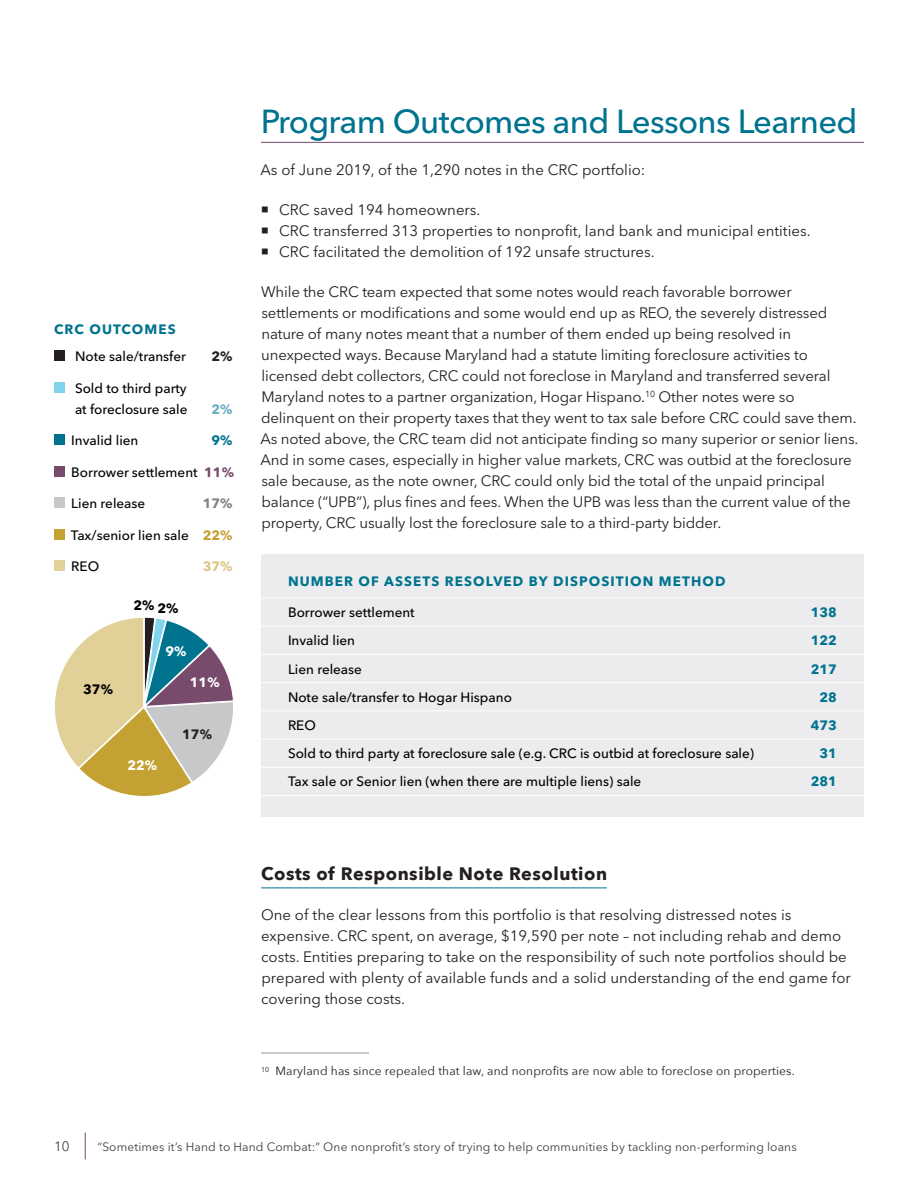
<style>
.page{position:relative;width:918px;height:1188px;background:#fff}
.page>*{position:absolute;margin:0;border:0;box-sizing:border-box;transform-origin:0 0}
.heading1{font:500 33px "Avenir Next LT Pro";letter-spacing:-.02em;color:#00738f}
.heading2{font:700 18px "Avenir Next";letter-spacing:.03em;color:#231f20}
.body{font:15px/21px "Avenir Next LT Pro";letter-spacing:-.01em;color:#231f20}
.table_text{font:500 13.5px/21px "Avenir Next LT Pro";color:#000}
.table_title{font:700 13.5px "Avenir Next LT Pro";letter-spacing:.08em;color:#00738f}
.table_text-2{font:700 13.5px "Avenir Next LT Pro";color:#fff}
.table_text-3{font:700 13.5px "Avenir Next LT Pro";color:#000}
.table_text-4{font:700 13.5px "Avenir Next LT Pro";color:#231f20}
.table_text-5{font:700 13.5px "Avenir Next LT Pro";color:#808285}
.table_text-6{font:700 13.5px "Avenir Next LT Pro";color:#dcc685}
.t1{font:300 13.5px "Avenir Next LT Pro";color:#231f20}
.table_text-7{font:700 13.5px "Avenir Next LT Pro";color:#6aafc3}
.table_text-8{font:700 13.5px "Avenir Next LT Pro";color:#00738f}
.t2{font:12px "Avenir Next LT Pro";letter-spacing:.01em;color:#3e3e3f}
.footnotes{font:12px "Avenir Next";letter-spacing:.01em;color:#231f20}
.s1{font-weight:700;color:#784a6b}
.s2{font-weight:700;color:#c4a133}
</style>
<div class="page">
<svg style="left:85px;top:1132px;width:1px;height:28px"></svg>
<hr style="left:261px;top:142px;width:603px;height:1px;background:#784a6b">
<hr style="left:261px;top:888px;width:346px;height:1px;background:#00738f">
<div style="left:261px;top:554px;width:603px;height:263px;background:#ececee"></div>
<hr style="left:261px;top:598px;width:546px;height:1px;background:#fff">
<hr style="left:807px;top:598px;width:57px;height:1px;background:#fff">
<hr style="left:261px;top:626px;width:546px;height:1px;background:#fff">
<hr style="left:807px;top:626px;width:57px;height:1px;background:#fff">
<hr style="left:261px;top:654px;width:546px;height:1px;background:#fff">
<hr style="left:807px;top:654px;width:57px;height:1px;background:#fff">
<hr style="left:261px;top:682px;width:546px;height:1px;background:#fff">
<hr style="left:807px;top:682px;width:57px;height:1px;background:#fff">
<hr style="left:261px;top:710px;width:546px;height:1px;background:#fff">
<hr style="left:807px;top:710px;width:57px;height:1px;background:#fff">
<hr style="left:261px;top:739px;width:546px;height:1px;background:#fff">
<hr style="left:807px;top:739px;width:57px;height:1px;background:#fff">
<hr style="left:261px;top:767px;width:546px;height:1px;background:#fff">
<hr style="left:807px;top:767px;width:57px;height:1px;background:#fff">
<hr style="left:261px;top:795px;width:546px;height:1px;background:#fff">
<hr style="left:807px;top:795px;width:57px;height:1px;background:#fff">
<hr style="left:261px;top:1053px;width:108px;height:1px;background:#939598">
<svg style="left:55px;top:617px;width:179px;height:180px"></svg>
<div style="left:54px;top:351px;width:11px;height:10px;background:#231f20"></div>
<div style="left:54px;top:382px;width:11px;height:11px;background:#80d4eb"></div>
<div style="left:54px;top:435px;width:11px;height:10px;background:#00738f"></div>
<div style="left:54px;top:466px;width:11px;height:11px;background:#784a6b"></div>
<div style="left:54px;top:498px;width:11px;height:10px;background:#c7c8ca"></div>
<div style="left:54px;top:529px;width:11px;height:11px;background:#c4a133"></div>
<div style="left:54px;top:561px;width:11px;height:10px;background:#e2d099"></div>
<p class="table_title" style="left:54px;top:321px;width:123px">CRC OUTCOMES</p>
<p class="table_text" style="left:75px;top:346px;width:113px">Note sale/transfer</p>
<p class="table_text-4" style="left:212px;top:348px;width:23px">2%</p>
<p class="table_text" style="left:75px;top:377px;width:114px">Sold to third party at foreclosure sale</p>
<p class="table_text-7" style="left:212px;top:401px;width:23px">2%</p>
<p class="table_text" style="left:71px;top:430px;width:69px">Invalid lien</p>
<p class="table_text-8" style="left:212px;top:432px;width:23px">9%</p>
<p class="table_text" style="left:71px;top:461px;width:164px">Borrower settlement <span class="s1">11%</span></p>
<p class="table_text" style="left:71px;top:493px;width:75px">Lien release</p>
<p class="table_text-5" style="left:203px;top:495px;width:31px">17%</p>
<p class="table_text" style="left:71px;top:524px;width:163px">Tax/senior lien sale <span class="s2">22%</span></p>
<p class="table_text" style="left:71px;top:556px;width:29px">REO</p>
<p class="table_text-6" style="left:203px;top:558px;width:31px">37%</p>
<p class="table_text-3" style="left:133px;top:597px;width:23px">2%</p>
<p class="table_text-3" style="left:157px;top:600px;width:23px">2%</p>
<p class="table_text-2" style="left:165px;top:643px;width:23px">9%</p>
<p class="table_text-2" style="left:190px;top:674px;width:31px">11%</p>
<p class="table_text-3" style="left:83px;top:681px;width:31px">37%</p>
<p class="table_text-2" style="left:127px;top:757px;width:31px">22%</p>
<p class="table_text-4" style="left:182px;top:726px;width:31px">17%</p>
<p class="heading1" style="left:261px;top:102px;width:598px">Program Outcomes and Lessons Learned</p>
<p class="body" style="left:260px;top:159px;width:386px">As of June 2019, of the 1,290 notes in the CRC portfolio:</p>
<p class="body" style="left:279px;top:199px;width:203px">CRC saved 194 homeowners.</p>
<p class="body" style="left:279px;top:220px;width:533px">CRC transferred 313 properties to nonprofit, land bank and municipal entities.</p>
<p class="body" style="left:279px;top:241px;width:377px">CRC facilitated the demolition of 192 unsafe structures.</p>
<p class="body" style="left:260px;top:281px;width:599px">While the CRC team expected that some notes would reach favorable borrower settlements or modifications and some would end up as REO, the severely distressed nature of many notes meant that a number of them ended up being resolved in unexpected ways. Because Maryland had a statute limiting foreclosure activities to licensed debt collectors, CRC could not foreclose in Maryland and transferred several Maryland notes to a partner organization, Hogar Hispano.<sup>10</sup> Other notes were so delinquent on their property taxes that they went to tax sale before CRC could save them.<br>As noted above, the CRC team did not anticipate finding so many superior or senior liens.<br>And in some cases, especially in higher value markets, CRC was outbid at the foreclosure sale because, as the note owner, CRC could only bid the total of the unpaid principal balance (“UPB”), plus fines and fees. When the UPB was less than the current value of the property, CRC usually lost the foreclosure sale to a third-party bidder.</p>
<p class="table_title" style="left:288px;top:573px;width:439px">NUMBER OF ASSETS RESOLVED BY DISPOSITION METHOD</p>
<p class="table_text" style="left:288px;top:602px;width:128px">Borrower settlement</p>
<p class="table_title" style="left:811px;top:604px;width:28px">138</p>
<p class="table_text" style="left:288px;top:630px;width:69px">Invalid lien</p>
<p class="table_title" style="left:811px;top:632px;width:28px">122</p>
<p class="table_text" style="left:288px;top:658px;width:75px">Lien release</p>
<p class="table_title" style="left:811px;top:661px;width:28px">217</p>
<p class="table_text" style="left:288px;top:687px;width:225px">Note sale/transfer to Hogar Hispano</p>
<p class="table_title" style="left:820px;top:689px;width:19px">28</p>
<p class="table_text" style="left:288px;top:715px;width:29px">REO</p>
<p class="table_title" style="left:811px;top:717px;width:28px">473</p>
<p class="table_text" style="left:288px;top:743px;width:468px">Sold to third party at foreclosure sale (e.g. CRC is outbid at foreclosure sale)</p>
<p class="table_title" style="left:820px;top:745px;width:19px">31</p>
<p class="table_text" style="left:288px;top:771px;width:355px">Tax sale or Senior lien (when there are multiple liens) sale</p>
<p class="table_title" style="left:811px;top:773px;width:28px">281</p>
<p class="heading2" style="left:261px;top:858px;width:347px">Costs of Responsible Note Resolution</p>
<p class="body" style="left:261px;top:904px;width:591px">One of the clear lessons from this portfolio is that resolving distressed notes is expensive. CRC spent, on average, $19,590 per note – not including rehab and demo costs. Entities preparing to take on the responsibility of such note portfolios should be prepared with plenty of available funds and a solid understanding of the end game for covering those costs.</p>
<p class="footnotes" style="left:261px;top:1061px;width:535px"><sup>10</sup> Maryland has since repealed that law, and nonprofits are now able to foreclose on properties.</p>
<p class="t1" style="left:54px;top:1138px;width:17px">10</p>
<p class="t2" style="left:98px;top:1139px;width:701px">“Sometimes it’s Hand to Hand Combat:” One nonprofit’s story of trying to help communities by tackling non-performing loans</p>
</div>
